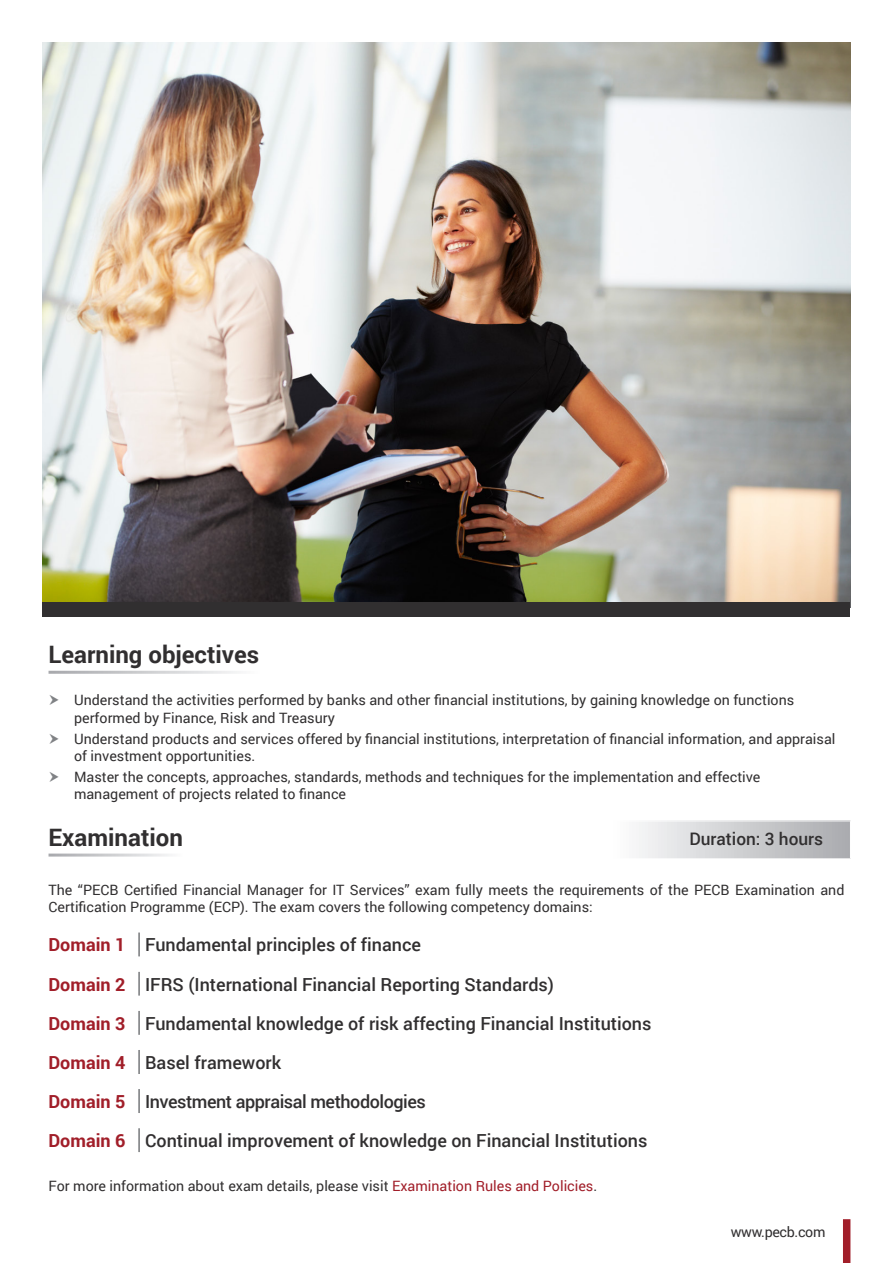
<style>
.page{position:relative;width:893px;height:1263px;background:#fff}
.page>*{position:absolute;margin:0;border:0;box-sizing:border-box;transform-origin:0 0}
.t1{font:700 24px "Roboto";color:#312f30}
.t2{font:500 18px "Roboto";color:#312f30}
.t3{font:700 18px "Roboto";color:#a11e29}
.t4{font:500 18px "Roboto";letter-spacing:-.025em;color:#312f30}
.t5{font:500 17.25px "Roboto";color:#312f30}
.Bullet_Points{font:14.25px/17.1px "Roboto";color:#312f30}
.Bullet_Points-2{font:14.25px "Roboto";letter-spacing:-.025em;color:#312f30}
.s1{color:#a11e29}
</style>
<div class="page">
<img style="left:43px;top:43px;width:807px;height:559px">
<div style="left:843px;top:1219px;width:7px;height:44px;background:#a11e29"></div>
<div style="left:43px;top:602px;width:807px;height:15px;background:#312f30"></div>
<svg style="left:639px;top:822px;width:211px;height:36px;background:#cdced1"></svg>
<hr style="left:138px;top:932px;width:2px;height:25px;background:#76787b">
<hr style="left:138px;top:972px;width:2px;height:24px;background:#76787b">
<hr style="left:138px;top:1011px;width:2px;height:24px;background:#76787b">
<hr style="left:138px;top:1050px;width:2px;height:24px;background:#76787b">
<hr style="left:138px;top:1089px;width:2px;height:24px;background:#76787b">
<hr style="left:138px;top:1128px;width:2px;height:24px;background:#76787b">
<p class="t1" style="left:49px;top:638px;width:212px">Learning objectives</p>
<p class="Bullet_Points" style="left:74px;top:691px;width:722px">Understand the activities performed by banks and other financial institutions, by gaining knowledge on functions performed by Finance, Risk and Treasury</p>
<p class="Bullet_Points" style="left:74px;top:730px;width:763px">Understand products and services offered by financial institutions, interpretation of financial information, and appraisal of investment opportunities.</p>
<p class="Bullet_Points" style="left:74px;top:768px;width:688px">Master the concepts, approaches, standards, methods and techniques for the implementation and effective management of projects related to finance</p>
<p class="t1" style="left:49px;top:821px;width:136px">Examination</p>
<p class="t5" style="left:689px;top:827px;width:135px">Duration: 3 hours</p>
<p class="Bullet_Points" style="left:49px;top:881px;width:797px;line-height:16.5px">The “PECB Certified Financial Manager for IT Services” exam fully meets the requirements of the PECB Examination and<br>Certification Programme (ECP). The exam covers the following competency domains:</p>
<p class="t3" style="left:49px;top:932px;width:78px">Domain 1</p>
<p class="t2" style="left:145px;top:932px;width:277px">Fundamental principles of finance</p>
<p class="t3" style="left:49px;top:971px;width:78px">Domain 2</p>
<p class="t2" style="left:145px;top:971px;width:410px">IFRS (International Financial Reporting Standards)</p>
<p class="t3" style="left:49px;top:1010px;width:78px">Domain 3</p>
<p class="t2" style="left:145px;top:1010px;width:508px">Fundamental knowledge of risk affecting Financial Institutions</p>
<p class="t3" style="left:49px;top:1050px;width:78px">Domain 4</p>
<p class="t2" style="left:145px;top:1050px;width:138px">Basel framework</p>
<p class="t3" style="left:49px;top:1089px;width:78px">Domain 5</p>
<p class="t4" style="left:145px;top:1089px;width:282px">Investment appraisal methodologies</p>
<p class="t3" style="left:49px;top:1128px;width:78px">Domain 6</p>
<p class="t2" style="left:145px;top:1128px;width:504px">Continual improvement of knowledge on Financial Institutions</p>
<p class="Bullet_Points" style="left:49px;top:1176px;width:550px">For more information about exam details, please visit <span class="s1">Examination Rules and Policies</span>.</p>
<p class="Bullet_Points-2" style="left:731px;top:1221px;width:96px">www.pecb.com</p>
</div>
